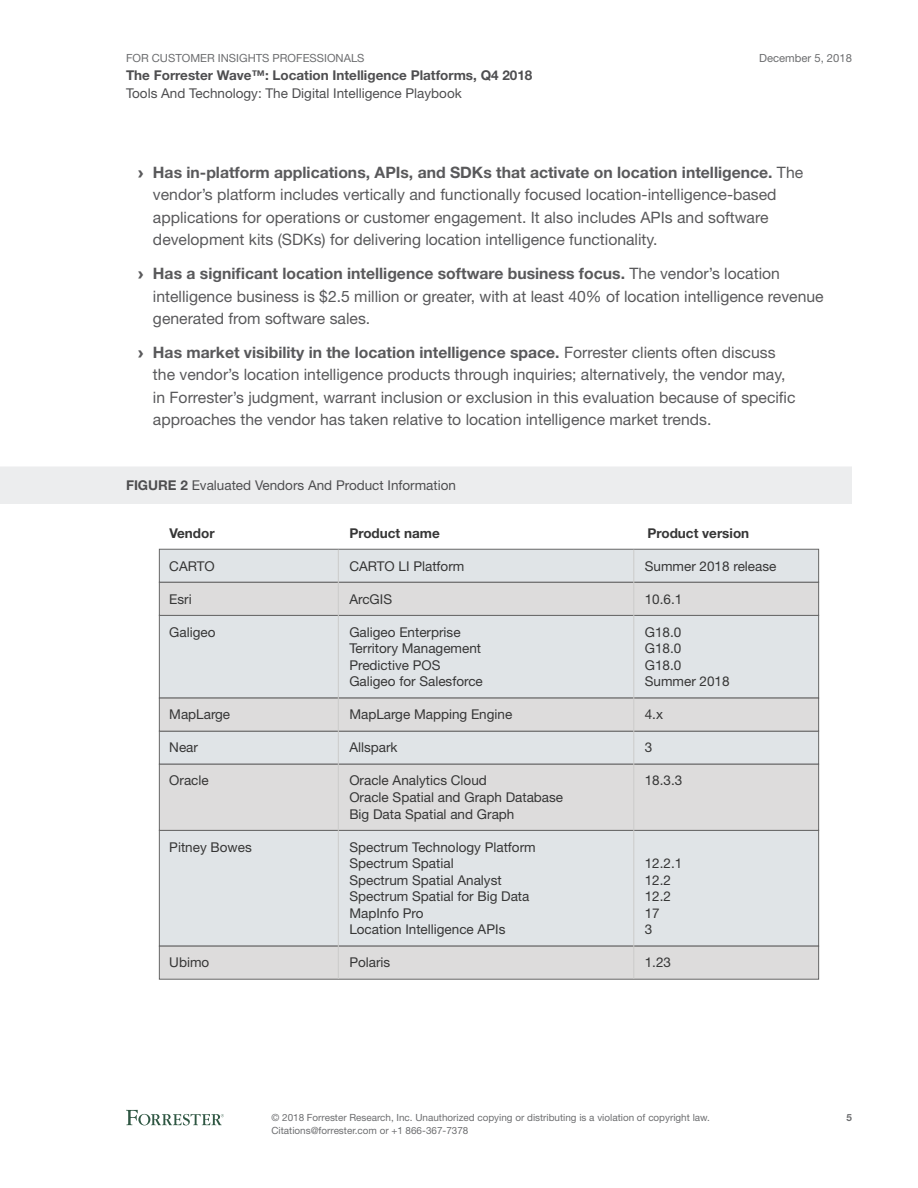
<style>
.page{position:relative;width:918px;height:1188px;background:#fff}
.page>*{position:absolute;margin:0;border:0;box-sizing:border-box;transform-origin:0 0}
.t1{font:15.75px/22.5px "Helvetica Neue LT Std";color:#59595b}
.t2{font:13.5px/16.5px "Helvetica Neue LT Std";color:#363636}
.t3{font:13.5px "Helvetica Neue LT Std";color:#4e4e50}
.t4{font:700 13.5px "Helvetica Neue LT Std";color:#4e4e50}
.t5{font:700 13.5px "Helvetica Neue LT Std";color:#363636}
.t6{font:11.25px "Helvetica Neue LT Std";color:#6d6e70}
.t7{font:9.9px/12.8px "Helvetica Neue LT Std";color:#6d6e70}
.t8{font:700 9.9px "Helvetica Neue LT Std";color:#6d6e70}
.s1{font-family:"Arial";font-weight:900}
.s2{font-weight:700}
</style>
<div class="page">
<svg style="left:126px;top:1110px;width:98px;height:15px"></svg>
<div style="left:0;top:466px;width:852px;height:38px;background:#ecedee"></div>
<div style="left:159px;top:549px;width:660px;height:34px;background:#e0e4e7;border:1px solid #666"></div>
<div style="left:159px;top:731px;width:660px;height:34px;background:#e0e4e7"></div>
<div style="left:159px;top:615px;width:660px;height:83px;background:#e0e4e7;border:1px solid #666"></div>
<div style="left:159px;top:830px;width:660px;height:117px;background:#e0e4e7;border:1px solid #666"></div>
<div style="left:159px;top:582px;width:660px;height:34px;background:#dddcdc;border:1px solid #666"></div>
<div style="left:159px;top:764px;width:660px;height:67px;background:#dddcdc;border:1px solid #666"></div>
<div style="left:159px;top:698px;width:660px;height:34px;background:#dddcdc;border:1px solid #666"></div>
<div style="left:159px;top:946px;width:660px;height:34px;background:#dddcdc;border:1px solid #666"></div>
<hr style="left:633px;top:550px;width:1px;height:429px;background:#cbcbca">
<hr style="left:338px;top:550px;width:1px;height:429px;background:#cbcbca">
<p class="t6" style="left:126px;top:51px;width:240px">FOR CUSTOMER INSIGHTS PROFESSIONALS</p>
<p class="t4" style="left:126px;top:67px;width:408px">The Forrester Wave™: Location Intelligence Platforms, Q4 2018</p>
<p class="t3" style="left:126px;top:85px;width:337px">Tools And Technology: The Digital Intelligence Playbook</p>
<p class="t6" style="left:759px;top:51px;width:94px">December 5, 2018</p>
<p class="t1" style="left:153px;top:161px;width:652px;text-indent:-15px"><span class="s1">›</span> <span class="s2">Has in-platform applications, APIs, and SDKs that activate on location intelligence.</span> The vendor’s platform includes vertically and functionally focused location-intelligence-based applications for operations or customer engagement. It also includes APIs and software development kits (SDKs) for delivering location intelligence functionality.</p>
<p class="t1" style="left:153px;top:262px;width:672px;text-indent:-15px"><span class="s1">›</span> <span class="s2">Has a significant location intelligence software business focus.</span> The vendor’s location intelligence business is $2.5 million or greater, with at least 40% of location intelligence revenue generated from software sales.</p>
<p class="t1" style="left:153px;top:341px;width:644px;text-indent:-15px"><span class="s1">›</span> <span class="s2">Has market visibility in the location intelligence space.</span> Forrester clients often discuss the vendor’s location intelligence products through inquiries; alternatively, the vendor may, in Forrester’s judgment, warrant inclusion or exclusion in this evaluation because of specific approaches the vendor has taken relative to location intelligence market trends.</p>
<p class="t3" style="left:126px;top:478px;width:332px"><span class="s2">FIGURE 2</span> Evaluated Vendors And Product Information</p>
<p class="t5" style="left:169px;top:525px;width:47px">Vendor</p>
<p class="t2" style="left:169px;top:557px;width:47px">CARTO</p>
<p class="t2" style="left:169px;top:590px;width:24px">Esri</p>
<p class="t2" style="left:169px;top:623px;width:48px">Galigeo</p>
<p class="t5" style="left:349px;top:525px;width:92px">Product name</p>
<p class="t2" style="left:349px;top:557px;width:117px">CARTO LI Platform</p>
<p class="t2" style="left:349px;top:590px;width:44px">ArcGIS</p>
<p class="t2" style="left:349px;top:623px;width:135px">Galigeo Enterprise<br>Territory Management<br>Predictive POS<br>Galigeo for Salesforce</p>
<p class="t2" style="left:349px;top:706px;width:164px">MapLarge Mapping Engine</p>
<p class="t2" style="left:349px;top:739px;width:50px">Allspark</p>
<p class="t2" style="left:349px;top:772px;width:215px">Oracle Analytics Cloud<br>Oracle Spatial and Graph Database<br>Big Data Spatial and Graph</p>
<p class="t2" style="left:349px;top:838px;width:188px">Spectrum Technology Platform<br>Spectrum Spatial<br>Spectrum Spatial Analyst<br>Spectrum Spatial for Big Data<br>MapInfo Pro<br>Location Intelligence APIs</p>
<p class="t2" style="left:349px;top:954px;width:43px">Polaris</p>
<p class="t2" style="left:169px;top:706px;width:62px">MapLarge</p>
<p class="t2" style="left:169px;top:739px;width:30px">Near</p>
<p class="t2" style="left:169px;top:772px;width:41px">Oracle</p>
<p class="t2" style="left:169px;top:838px;width:84px">Pitney Bowes</p>
<p class="t2" style="left:169px;top:954px;width:42px">Ubimo</p>
<p class="t5" style="left:647px;top:525px;width:103px">Product version</p>
<p class="t2" style="left:645px;top:557px;width:133px">Summer 2018 release</p>
<p class="t2" style="left:645px;top:590px;width:39px">10.6.1</p>
<p class="t2" style="left:645px;top:623px;width:86px">G18.0<br>G18.0<br>G18.0<br>Summer 2018</p>
<p class="t2" style="left:645px;top:706px;width:20px">4.x</p>
<p class="t2" style="left:645px;top:739px;width:9px">3</p>
<p class="t2" style="left:645px;top:772px;width:39px">18.3.3</p>
<p class="t2" style="left:645px;top:855px;width:39px">12.2.1<br>12.2<br>12.2<br>17<br>3</p>
<p class="t2" style="left:645px;top:954px;width:28px">1.23</p>
<p class="t7" style="left:272px;top:1111px;width:440px">© 2018 Forrester Research, Inc. Unauthorized copying or distributing is a violation of copyright law.<br>Citations@forrester.com or +1 866-367-7378</p>
<p class="t8" style="left:846px;top:1112px;width:7px">5</p>
</div>
